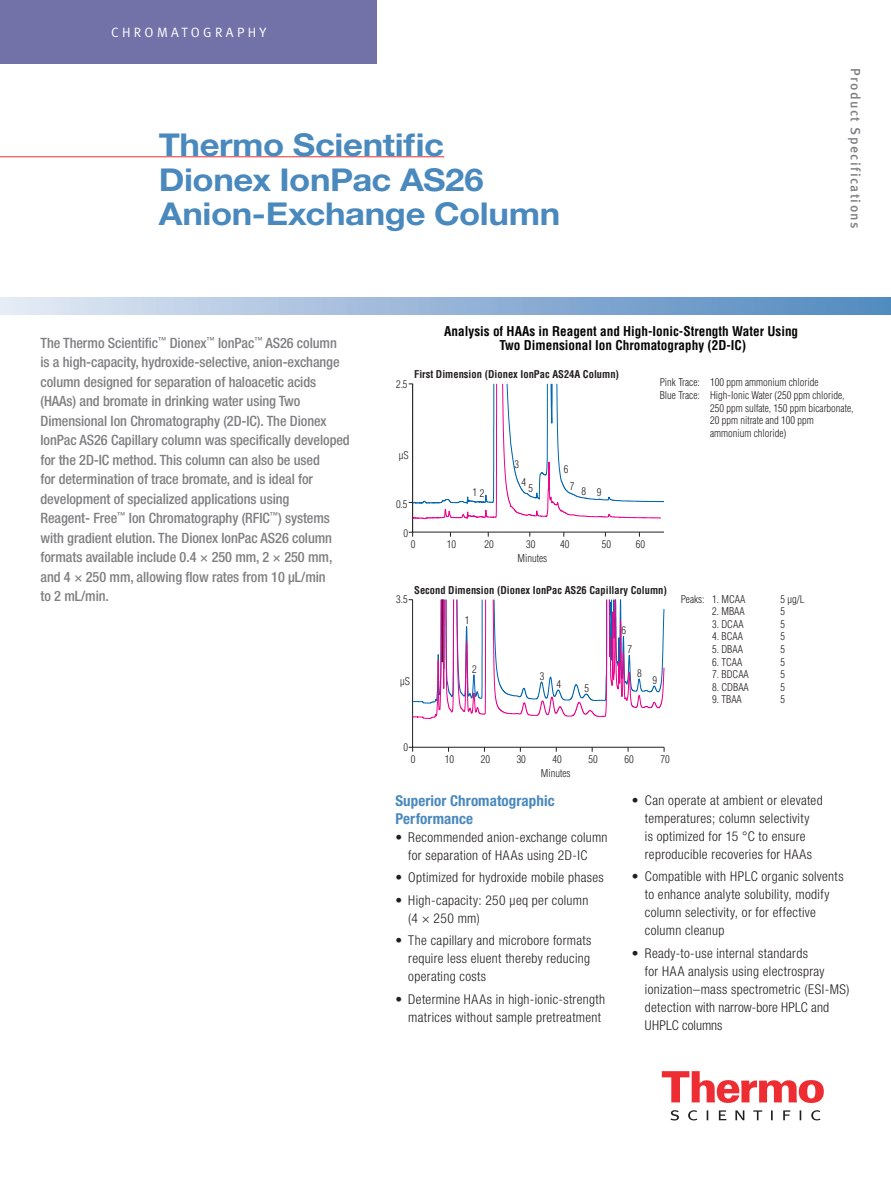
<style>
.page{position:relative;width:891px;height:1188px;background:#fff}
.page>*{position:absolute;margin:0;border:0;box-sizing:border-box;transform-origin:0 0}
.t1{font:700 31.5px/34.5px "Helvetica Neue LT Std";letter-spacing:-.01em;color:#4a89be;scale:1.1 1}
.t2{font:700 condensed 15px/18px "Helvetica Neue LT Std";letter-spacing:.005em;color:#4a89be}
.t3{font:500 condensed 14.25px/19.5px "Helvetica Neue LT Std";letter-spacing:-.005em;color:#808083}
.t4{font:300 condensed 13.5px/18px "Helvetica Neue LT Std";letter-spacing:.025em;color:#231f20}
.t5{font:500 13.5px "Meta OT";letter-spacing:.1em;color:#808083}
.t6{font:13.5px "Meta Normal LF";letter-spacing:.25em;color:#fff}
.t7{font:700 condensed 13.2px/14.4px "Helvetica";color:#040503;text-align:center}
.t8{font:300 condensed 10.5px "Helvetica";color:#231f20}
.t9{font:700 condensed 10.5px "Helvetica";color:#231f20}
</style>
<div class="page">
<svg style="left:662px;top:1071px;width:162px;height:32px"></svg>
<svg style="left:670px;top:1110px;width:151px;height:10px"></svg>
<div style="left:0;top:0;width:377px;height:64px;background:#7372a8"></div>
<hr style="left:0;top:156px;width:444px;height:1px;background:#ee2d33">
<div style="left:0;top:297px;width:891px;height:18px;background:linear-gradient(to right,#e3e8f4,#4f87be)"></div>
<svg style="left:409px;top:383px;width:255px;height:154px"></svg>
<svg style="left:409px;top:599px;width:256px;height:153px"></svg>
<p class="t6" style="left:111px;top:24px;width:157px">CHROMATOGRAPHY</p>
<h1 class="t1" style="left:159px;top:127px;width:367px">Thermo Scientific<br>Dionex IonPac AS26<br>Anion-Exchange Column</h1>
<p class="t5" style="left:864px;top:68px;width:162px;rotate:90deg">Product Specifications</p>
<p class="t3" style="left:40px;top:333px;width:311px">The Thermo Scientific<sup>™</sup> Dionex<sup>™</sup> IonPac<sup>™</sup> AS26 column<br>is a high-capacity, hydroxide-selective, anion-exchange column designed for separation of haloacetic acids (HAAs) and bromate in drinking water using Two Dimensional Ion Chromatography (2D-IC). The Dionex IonPac AS26 Capillary column was specifically developed for the 2D-IC method. This column can also be used<br>for determination of trace bromate, and is ideal for development of specialized applications using<br>Reagent- Free<sup>™</sup> Ion Chromatography (RFIC<sup>™</sup>) systems with gradient elution. The Dionex IonPac AS26 column formats available include 0.4 × 250 mm, 2 × 250 mm, and 4 × 250 mm, allowing flow rates from 10 μL/min<br>to 2 mL/min.</p>
<p class="t7" style="left:444px;top:324px;width:355px">Analysis of HAAs in Reagent and High-Ionic-Strength Water Using<br>Two Dimensional Ion Chromatography (2D-IC)</p>
<p class="t8" style="left:660px;top:376px;width:160px">Pink Trace: 100 ppm ammonium chloride</p>
<p class="t8" style="left:660px;top:389px;width:186px">Blue Trace: High-Ionic Water (250 ppm chloride,</p>
<p class="t8" style="left:710px;top:401px;width:145px">250 ppm sulfate, 150 ppm bicarbonate,</p>
<p class="t8" style="left:710px;top:414px;width:105px">20 ppm nitrate and 100 ppm</p>
<p class="t8" style="left:710px;top:426px;width:78px">ammonium chloride)</p>
<p class="t9" style="left:414px;top:368px;width:207px">First Dimension (Dionex IonPac AS24A Column)</p>
<p class="t8" style="left:396px;top:377px;width:13px">2.5</p>
<p class="t8" style="left:399px;top:448px;width:11px">µS</p>
<p class="t8" style="left:396px;top:497px;width:13px">0.5</p>
<p class="t8" style="left:403px;top:526px;width:6px">0</p>
<p class="t8" style="left:473px;top:486px;width:13px">12</p>
<p class="t8" style="left:515px;top:457px;width:6px">3</p>
<p class="t8" style="left:521px;top:476px;width:6px">4</p>
<p class="t8" style="left:528px;top:481px;width:6px">5</p>
<p class="t8" style="left:564px;top:463px;width:6px">6</p>
<p class="t8" style="left:570px;top:479px;width:6px">7</p>
<p class="t8" style="left:582px;top:485px;width:21px">8 9</p>
<p class="t8" style="left:411px;top:537px;width:6px">0</p>
<p class="t8" style="left:447px;top:537px;width:11px">10</p>
<p class="t8" style="left:484px;top:537px;width:11px">20</p>
<p class="t8" style="left:526px;top:537px;width:11px">30</p>
<p class="t8" style="left:560px;top:537px;width:11px">40</p>
<p class="t8" style="left:602px;top:537px;width:11px">50</p>
<p class="t8" style="left:636px;top:537px;width:11px">60</p>
<p class="t8" style="left:518px;top:551px;width:31px">Minutes</p>
<p class="t9" style="left:414px;top:584px;width:254px">Second Dimension (Dionex IonPac AS26 Capillary Column)</p>
<p class="t8" style="left:396px;top:593px;width:13px">3.5</p>
<p class="t8" style="left:400px;top:674px;width:11px">µS</p>
<p class="t8" style="left:465px;top:614px;width:6px">1</p>
<p class="t8" style="left:472px;top:662px;width:6px">2</p>
<p class="t8" style="left:540px;top:669px;width:6px">3</p>
<p class="t8" style="left:556px;top:677px;width:6px">4</p>
<p class="t8" style="left:584px;top:681px;width:6px">5</p>
<p class="t8" style="left:622px;top:624px;width:6px">6</p>
<p class="t8" style="left:627px;top:643px;width:6px">7</p>
<p class="t8" style="left:637px;top:666px;width:6px">8</p>
<p class="t8" style="left:652px;top:673px;width:6px">9</p>
<p class="t8" style="left:681px;top:592px;width:66px">Peaks: 1. MCAA</p>
<p class="t8" style="left:780px;top:592px;width:25px">5 µg/L</p>
<p class="t8" style="left:712px;top:605px;width:34px">2. MBAA</p>
<p class="t8" style="left:780px;top:605px;width:6px">5</p>
<p class="t8" style="left:712px;top:617px;width:33px">3. DCAA</p>
<p class="t8" style="left:780px;top:617px;width:6px">5</p>
<p class="t8" style="left:712px;top:630px;width:32px">4. BCAA</p>
<p class="t8" style="left:780px;top:630px;width:6px">5</p>
<p class="t8" style="left:712px;top:643px;width:32px">5. DBAA</p>
<p class="t8" style="left:780px;top:643px;width:6px">5</p>
<p class="t8" style="left:712px;top:655px;width:32px">6. TCAA</p>
<p class="t8" style="left:780px;top:655px;width:6px">5</p>
<p class="t8" style="left:712px;top:668px;width:38px">7. BDCAA</p>
<p class="t8" style="left:780px;top:668px;width:6px">5</p>
<p class="t8" style="left:712px;top:680px;width:38px">8. CDBAA</p>
<p class="t8" style="left:780px;top:680px;width:6px">5</p>
<p class="t8" style="left:712px;top:693px;width:31px">9. TBAA</p>
<p class="t8" style="left:780px;top:693px;width:6px">5</p>
<p class="t8" style="left:403px;top:740px;width:6px">0</p>
<p class="t8" style="left:411px;top:752px;width:6px">0</p>
<p class="t8" style="left:445px;top:752px;width:11px">10</p>
<p class="t8" style="left:481px;top:752px;width:11px">20</p>
<p class="t8" style="left:517px;top:752px;width:11px">30</p>
<p class="t8" style="left:553px;top:752px;width:11px">40</p>
<p class="t8" style="left:588px;top:752px;width:11px">50</p>
<p class="t8" style="left:624px;top:752px;width:11px">60</p>
<p class="t8" style="left:660px;top:752px;width:11px">70</p>
<p class="t8" style="left:541px;top:766px;width:31px">Minutes</p>
<p class="t2" style="left:395px;top:791px;width:161px">Superior Chromatographic<br>Performance</p>
<p class="t4" style="left:395px;top:828px;width:214px;text-align:center">• Recommended anion-exchange column for separation of HAAs using 2D-IC</p>
<p class="t4" style="left:395px;top:868px;width:210px">• Optimized for hydroxide mobile phases</p>
<p class="t4" style="left:408px;top:891px;width:182px;text-indent:-13px">• High-capacity: 250 μeq per column (4 × 250 mm)</p>
<p class="t4" style="left:408px;top:931px;width:185px;text-align:justify;text-indent:-13px">• The capillary and microbore formats require less eluent thereby reducing operating costs</p>
<p class="t4" style="left:395px;top:990px;width:211px;text-align:right">• Determine HAAs in high-ionic-strength matrices without sample pretreatment</p>
<p class="t4" style="left:632px;top:791px;width:192px;text-align:center">• Can operate at ambient or elevated temperatures; column selectivity<br>is optimized for 15 °C to ensure reproducible recoveries for HAAs</p>
<p class="t4" style="left:645px;top:867px;width:200px;text-indent:-13px">• Compatible with HPLC organic solvents to enhance analyte solubility, modify column selectivity, or for effective column cleanup</p>
<p class="t4" style="left:645px;top:944px;width:206px;text-indent:-13px">• Ready-to-use internal standards<br>for HAA analysis using electrospray ionization–mass spectrometric (ESI-MS) detection with narrow-bore HPLC and UHPLC columns</p>
</div>
